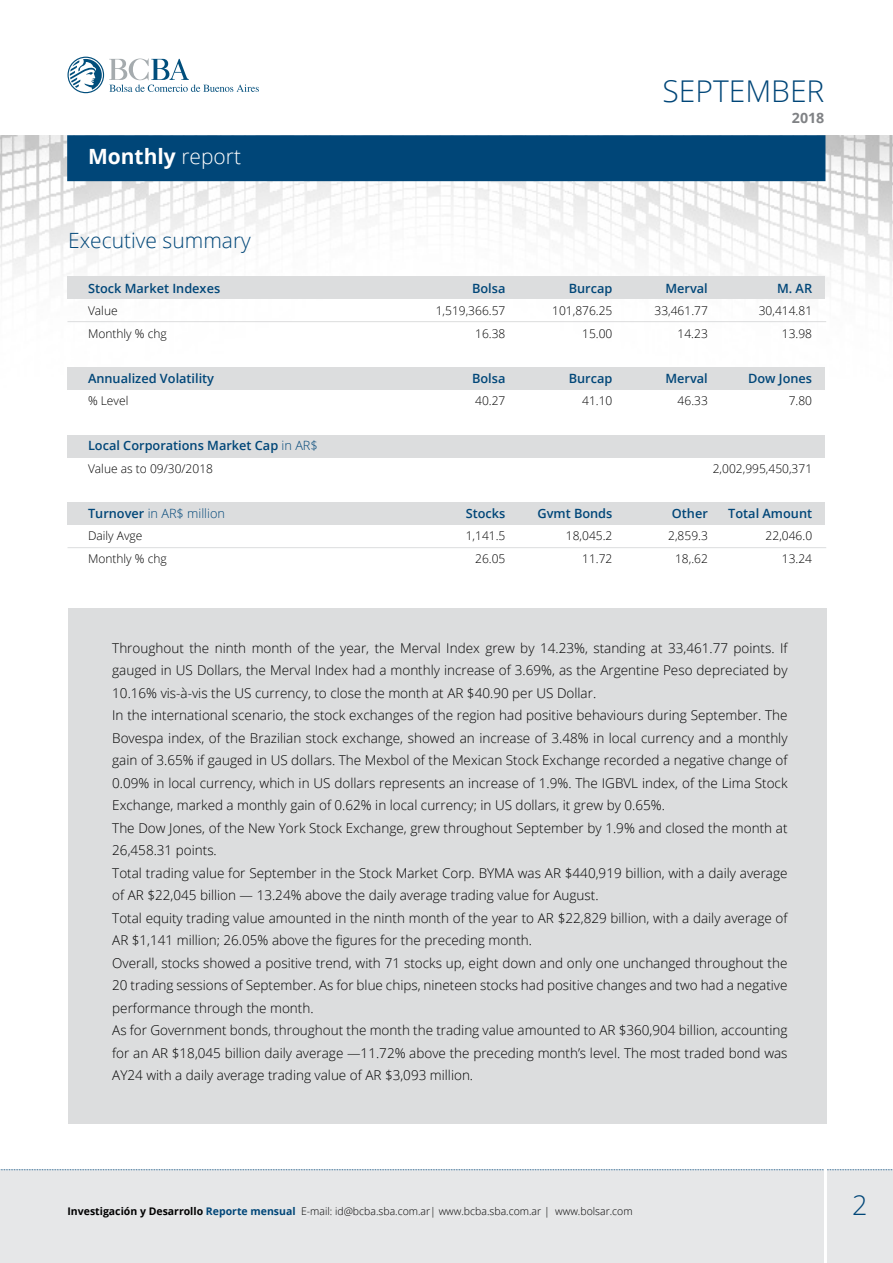
<style>
.page{position:relative;width:893px;height:1263px;background:#fff}
.page>*{position:absolute;margin:0;border:0;box-sizing:border-box;transform-origin:0 0}
.t1{font:300 30px "Open Sans";color:#004678}
.t2{font:300 27px "Open Sans";color:#004678}
.t3{font:300 21px "Open Sans";color:#004678}
.t4{font:700 21px "Open Sans";color:#fff}
.t5{font:700 14.25px "Open Sans";color:#808285}
.t6{font:300 13.5px/22.5px "Open Sans";color:#000}
.t7{font:600 12.75px "Open Sans";color:#004678}
.t8{font:300 12.75px "Open Sans";color:#004678}
.t9{font:300 12px/22.5px "Open Sans";color:#000;text-align:right}
.t10{font:300 10.5px "Open Sans";color:#000}
.s1{font-weight:300}
.s2{font-weight:600}
.s3{font-weight:700}
.s4{font-weight:700;color:#004678}
</style>
<div class="page">
<img style="left:0;top:135px;width:893px;height:486px">
<div style="left:67px;top:135px;width:758px;height:46px;background:#004678"></div>
<div style="left:0;top:1170px;width:893px;height:93px;background:#e6e7e8"></div>
<svg style="left:0;top:1169px;width:893px;height:1px"></svg>
<hr style="left:824px;top:1124px;width:3px;height:139px;background:#fff">
<svg style="left:68px;top:57px;width:191px;height:36px"></svg>
<div style="left:68px;top:608px;width:758px;height:516px;background:#dcddde"></div>
<div style="left:68px;top:277px;width:757px;height:22px;background:#dcddde"></div>
<div style="left:68px;top:368px;width:757px;height:22px;background:#dcddde"></div>
<div style="left:68px;top:436px;width:757px;height:22px;background:#dcddde"></div>
<div style="left:68px;top:503px;width:757px;height:22px;background:#dcddde"></div>
<hr style="left:68px;top:321px;width:758px;height:1px;background:#dcddde">
<hr style="left:68px;top:547px;width:758px;height:1px;background:#dcddde">
<h3 class="t4" style="left:88px;top:141px;width:155px">Monthly <span class="s1">report</span></h3>
<h3 class="t3" style="left:68px;top:226px;width:184px">Executive summary</h3>
<p class="t7" style="left:88px;top:279px;width:134px">Stock Market Indexes</p>
<p class="t9" style="left:88px;top:299px;width:80px;text-align:left">Value<br>Monthly % chg</p>
<p class="t7" style="left:88px;top:369px;width:128px">Annualized Volatility</p>
<p class="t9" style="left:88px;top:389px;width:42px">% Level</p>
<p class="t7" style="left:88px;top:437px;width:231px">Local Corporations Market Cap <span class="s1">in AR$</span></p>
<p class="t9" style="left:88px;top:457px;width:127px">Value as to 09/30/2018</p>
<p class="t8" style="left:88px;top:504px;width:138px"><span class="s2">Turnover</span> in AR$ million</p>
<p class="t9" style="left:88px;top:524px;width:80px;text-align:left">Daily Avge<br>Monthly % chg</p>
<h1 class="t1" style="left:663px;top:70px;width:163px">september</h1>
<p class="t5" style="left:792px;top:108px;width:34px">2018</p>
<p class="t7" style="left:472px;top:279px;width:35px">Bolsa</p>
<p class="t9" style="left:436px;top:299px;width:71px">1,519,366.57<br>16.38</p>
<p class="t7" style="left:472px;top:369px;width:35px">Bolsa</p>
<p class="t9" style="left:475px;top:389px;width:32px">40.27</p>
<p class="t7" style="left:569px;top:279px;width:45px">Burcap</p>
<p class="t9" style="left:552px;top:299px;width:62px">101,876.25<br>15.00</p>
<p class="t7" style="left:569px;top:369px;width:45px">Burcap</p>
<p class="t9" style="left:582px;top:389px;width:32px">41.10</p>
<p class="t7" style="left:466px;top:504px;width:41px">Stocks</p>
<p class="t9" style="left:466px;top:524px;width:41px">1,141.5<br>26.05</p>
<p class="t7" style="left:537px;top:504px;width:77px">Gvmt Bonds</p>
<p class="t9" style="left:566px;top:524px;width:48px">18,045.2<br>11.72</p>
<p class="t7" style="left:665px;top:279px;width:44px">Merval</p>
<p class="t9" style="left:654px;top:299px;width:55px">33,461.77<br>14.23</p>
<p class="t7" style="left:665px;top:369px;width:44px">Merval</p>
<p class="t9" style="left:678px;top:389px;width:32px">46.33</p>
<p class="t7" style="left:777px;top:279px;width:37px">M. AR</p>
<p class="t9" style="left:759px;top:299px;width:55px">30,414.81<br>13.98</p>
<p class="t7" style="left:748px;top:369px;width:66px">Dow Jones</p>
<p class="t9" style="left:789px;top:389px;width:25px">7.80</p>
<p class="t9" style="left:713px;top:457px;width:101px">2,002,995,450,371</p>
<p class="t7" style="left:728px;top:504px;width:85px">Total Amount</p>
<p class="t9" style="left:766px;top:524px;width:48px">22,046.0<br>13.24</p>
<p class="t7" style="left:672px;top:504px;width:37px">Other</p>
<p class="t9" style="left:668px;top:524px;width:41px;text-align:center">2,859.3<br>18,.62</p>
<p class="t6" style="left:112px;top:636px;width:677px">Throughout the ninth month of the year, the Merval Index grew by 14.23%, standing at 33,461.77 points. If gauged in US Dollars, the Merval Index had a monthly increase of 3.69%, as the Argentine Peso depreciated by 10.16% vis-à-vis the US currency, to close the month at AR $40.90 per US Dollar.<br>In the international scenario, the stock exchanges of the region had positive behaviours during September. The Bovespa index, of the Brazilian stock exchange, showed an increase of 3.48% in local currency and a monthly gain of 3.65% if gauged in US dollars. The Mexbol of the Mexican Stock Exchange recorded a negative change of 0.09% in local currency, which in US dollars represents an increase of 1.9%. The IGBVL index, of the Lima Stock Exchange, marked a monthly gain of 0.62% in local currency; in US dollars, it grew by 0.65%.<br>The Dow Jones, of the New York Stock Exchange, grew throughout September by 1.9% and closed the month at 26,458.31 points.<br>Total trading value for September in the Stock Market Corp. BYMA was AR $440,919 billion, with a daily average of AR $22,045 billion — 13.24% above the daily average trading value for August.<br>Total equity trading value amounted in the ninth month of the year to AR $22,829 billion, with a daily average of AR $1,141 million; 26.05% above the figures for the preceding month.<br>Overall, stocks showed a positive trend, with 71 stocks up, eight down and only one unchanged throughout the 20 trading sessions of September. As for blue chips, nineteen stocks had positive changes and two had a negative performance through the month.<br>As for Government bonds, throughout the month the trading value amounted to AR $360,904 billion, accounting for an AR $18,045 billion daily average —11.72% above the preceding month’s level. The most traded bond was AY24 with a daily average trading value of AR $3,093 million.</p>
<p class="t10" style="left:68px;top:1204px;width:567px"><span class="s3">Investigación y Desarrollo</span> <span class="s4">Reporte mensual</span> E-mail: id@bcba.sba.com.ar| www.bcba.sba.com.ar | www.bolsar.com</p>
<h2 class="t2" style="left:852px;top:1187px;width:17px">2</h2>
</div>
